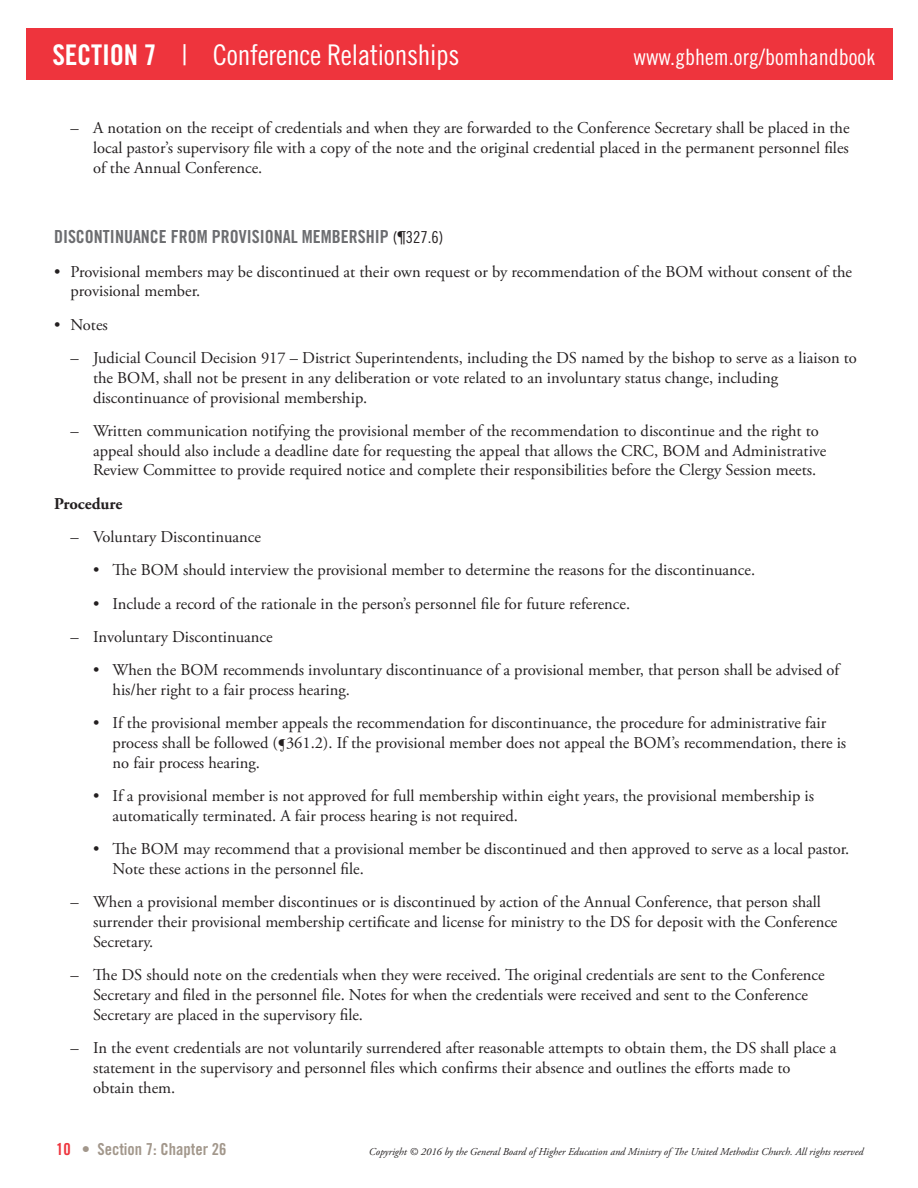
<style>
.page{position:relative;width:918px;height:1188px;background:#fff}
.page>*{position:absolute;margin:0;border:0;box-sizing:border-box;transform-origin:0 0}
.t1{font:28.5px "Trade Gothic Cond Eighteen";letter-spacing:-.01em;color:#fff}
.t2{font:22.5px "Trade Gothic Cond Eighteen";color:#fff}
.t3{font:18px "Trade Gothic Bold Cond Twenty";color:#6c6d70}
.t4{font:16.5px/19.8px "Adobe Garamond Pro";color:#231f20}
.t5{font:16.5px "Trade Gothic Bold Cond Twenty";color:#a2978b}
.t6{font:700 16.5px "Adobe Garamond Pro";color:#231f20}
.t7{font:italic 10.5px "Adobe Garamond Pro";color:#231f20}
.s1{font-family:"Trade Gothic Bold Cond Twenty"}
.s2{font-family:"Trade Gothic Cond Eighteen";font-size:16.5px;color:#231f20}
.s3{color:#ee343d}
</style>
<div class="page">
<div style="left:26px;top:28px;width:866px;height:52px;background:#ee343d"></div>
<h1 class="t1" style="left:53px;top:38px;width:409px"><span class="s1">SECTION 7</span> | Conference Relationships</h1>
<h2 class="t2" style="left:634px;top:43px;width:243px">www.gbhem.org/bomhandbook</h2>
<p class="t4" style="left:93px;top:119px;width:758px;text-align:justify;text-indent:-23px">– A notation on the receipt of credentials and when they are forwarded to the Conference Secretary shall be placed in the local pastor’s supervisory file with a copy of the note and the original credential placed in the permanent personnel files of the Annual Conference.</p>
<p class="t3" style="left:54px;top:226px;width:391px">DISCONTINUANCE FROM PROVISIONAL MEMBERSHIP <span class="s2">(¶327.6)</span></p>
<p class="t4" style="left:71px;top:262px;width:783px;text-indent:-16px">• Provisional members may be discontinued at their own request or by recommendation of the BOM without consent of the provisional member.</p>
<p class="t4" style="left:54px;top:315px;width:55px">• Notes</p>
<p class="t4" style="left:93px;top:348px;width:765px;text-indent:-23px">– Judicial Council Decision 917 – District Superintendents, including the DS named by the bishop to serve as a liaison to the BOM, shall not be present in any deliberation or vote related to an involuntary status change, including discontinuance of provisional membership.</p>
<p class="t4" style="left:93px;top:421px;width:735px;text-indent:-23px">– Written communication notifying the provisional member of the recommendation to discontinue and the right to appeal should also include a deadline date for requesting the appeal that allows the CRC, BOM and Administrative<br>Review Committee to provide required notice and complete their responsibilities before the Clergy Session meets.</p>
<p class="t6" style="left:54px;top:494px;width:70px">Procedure</p>
<p class="t4" style="left:71px;top:527px;width:192px">– Voluntary Discontinuance</p>
<p class="t4" style="left:93px;top:561px;width:664px">• The BOM should interview the provisional member to determine the reasons for the discontinuance.</p>
<p class="t4" style="left:93px;top:594px;width:539px">• Include a record of the rationale in the person’s personnel file for future reference.</p>
<p class="t4" style="left:71px;top:627px;width:204px">– Involuntary Discontinuance</p>
<p class="t4" style="left:113px;top:661px;width:728px;text-indent:-20px">• When the BOM recommends involuntary discontinuance of a provisional member, that person shall be advised of his/her right to a fair process hearing.</p>
<p class="t4" style="left:113px;top:714px;width:735px;text-indent:-20px">• If the provisional member appeals the recommendation for discontinuance, the procedure for administrative fair process shall be followed (¶361.2). If the provisional member does not appeal the BOM’s recommendation, there is no fair process hearing.</p>
<p class="t4" style="left:113px;top:787px;width:703px;text-indent:-20px">• If a provisional member is not approved for full membership within eight years, the provisional membership is automatically terminated. A fair process hearing is not required.</p>
<p class="t4" style="left:113px;top:840px;width:738px;text-indent:-20px">• The BOM may recommend that a provisional member be discontinued and then approved to serve as a local pastor.<br>Note these actions in the personnel file.</p>
<p class="t4" style="left:93px;top:893px;width:746px;text-indent:-23px">– When a provisional member discontinues or is discontinued by action of the Annual Conference, that person shall surrender their provisional membership certificate and license for ministry to the DS for deposit with the Conference<br>Secretary.</p>
<p class="t4" style="left:93px;top:966px;width:733px;text-indent:-23px">– The DS should note on the credentials when they were received. The original credentials are sent to the Conference<br>Secretary and filed in the personnel file. Notes for when the credentials were received and sent to the Conference<br>Secretary are placed in the supervisory file.</p>
<p class="t4" style="left:93px;top:1039px;width:745px;text-indent:-23px">– In the event credentials are not voluntarily surrendered after reasonable attempts to obtain them, the DS shall place a statement in the supervisory and personnel files which confirms their absence and outlines the efforts made to<br>obtain them.</p>
<p class="t5" style="left:56px;top:1139px;width:172px"><span class="s3">10</span> • Section 7: Chapter 26</p>
<p class="t7" style="left:369px;top:1145px;width:496px">Copyright © 2016 by the General Board of Higher Education and Ministry of The United Methodist Church. All rights reserved</p>
</div>
